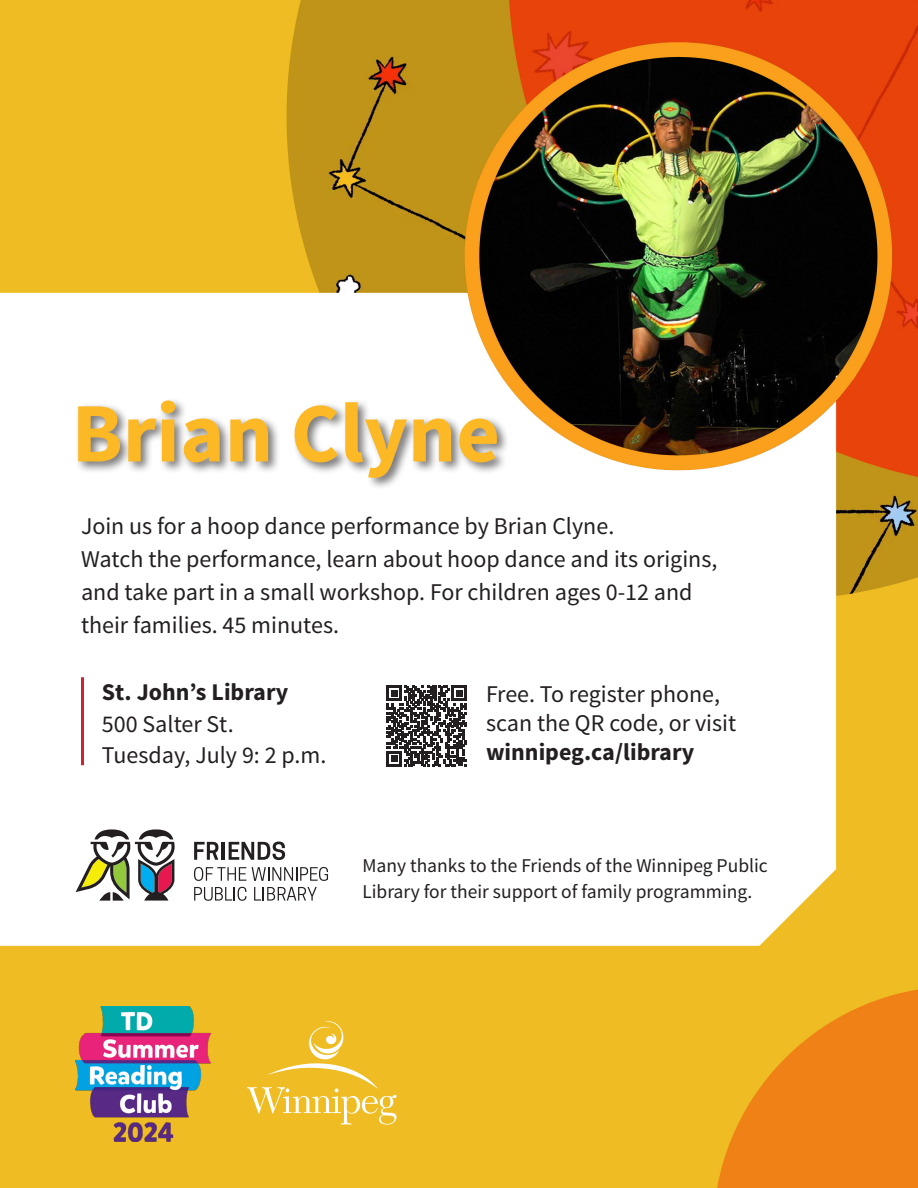
<style>
.page{position:relative;width:918px;height:1188px;background:#fff}
.page>*{position:absolute;margin:0;border:0;box-sizing:border-box;transform-origin:0 0}
.t1{font:700 84.45px "Source Sans Pro";color:#fcb825}
.t2{font:24px/33px "Source Sans Pro";color:#231f20}
.t3{font:700 24px "Source Sans Pro";color:#231f20}
.t4{font:19.5px/25.5px "Source Sans Pro";color:#231f20}
.s1{font-weight:700}
</style>
<div class="page">
<img style="left:0;top:0;width:918px;height:1188px">
<div style="left:75px;top:398px;width:435px;height:93px;background:#231f20;opacity:.61"></div>
<img style="left:75px;top:1006px;width:135px;height:135px">
<hr style="left:81px;top:677px;width:3px;height:88px;background:#ce2333">
<svg style="left:247px;top:1021px;width:150px;height:104px"></svg>
<div style="left:378px;top:677px;width:98px;height:98px;background:#fff"></div>
<svg style="left:387px;top:686px;width:80px;height:80px"></svg>
<svg style="left:76px;top:829px;width:99px;height:72px"></svg>
<svg style="left:194px;top:842px;width:24px;height:18px"></svg>
<hr style="left:222px;top:842px;width:3px;height:18px;background:#231f20">
<svg style="left:229px;top:842px;width:56px;height:18px"></svg>
<svg style="left:194px;top:867px;width:52px;height:14px"></svg>
<svg style="left:252px;top:867px;width:76px;height:14px"></svg>
<svg style="left:194px;top:887px;width:52px;height:14px"></svg>
<svg style="left:254px;top:887px;width:63px;height:14px"></svg>
<p class="t1" style="left:72px;top:379px;width:430px">Brian Clyne</p>
<p class="t2" style="left:81px;top:510px;width:638px">Join us for a hoop dance performance by Brian Clyne.<br>Watch the performance, learn about hoop dance and its origins, and take part in a small workshop. For children ages 0-12 and their families. 45 minutes.</p>
<p class="t3" style="left:102px;top:677px;width:188px">St. John’s Library</p>
<p class="t2" style="left:102px;top:708px;width:133px">500 Salter St.</p>
<p class="t2" style="left:102px;top:739px;width:226px">Tuesday, July 9: 2 p.m.</p>
<p class="t2" style="left:486px;top:680px;width:252px;line-height:28.8px">Free. To register phone, scan the QR code, or visit <span class="s1">winnipeg.ca/library</span></p>
<p class="t4" style="left:362px;top:853px;width:407px">Many thanks to the Friends of the Winnipeg Public<br>Library for their support of family programming.</p>
</div>
